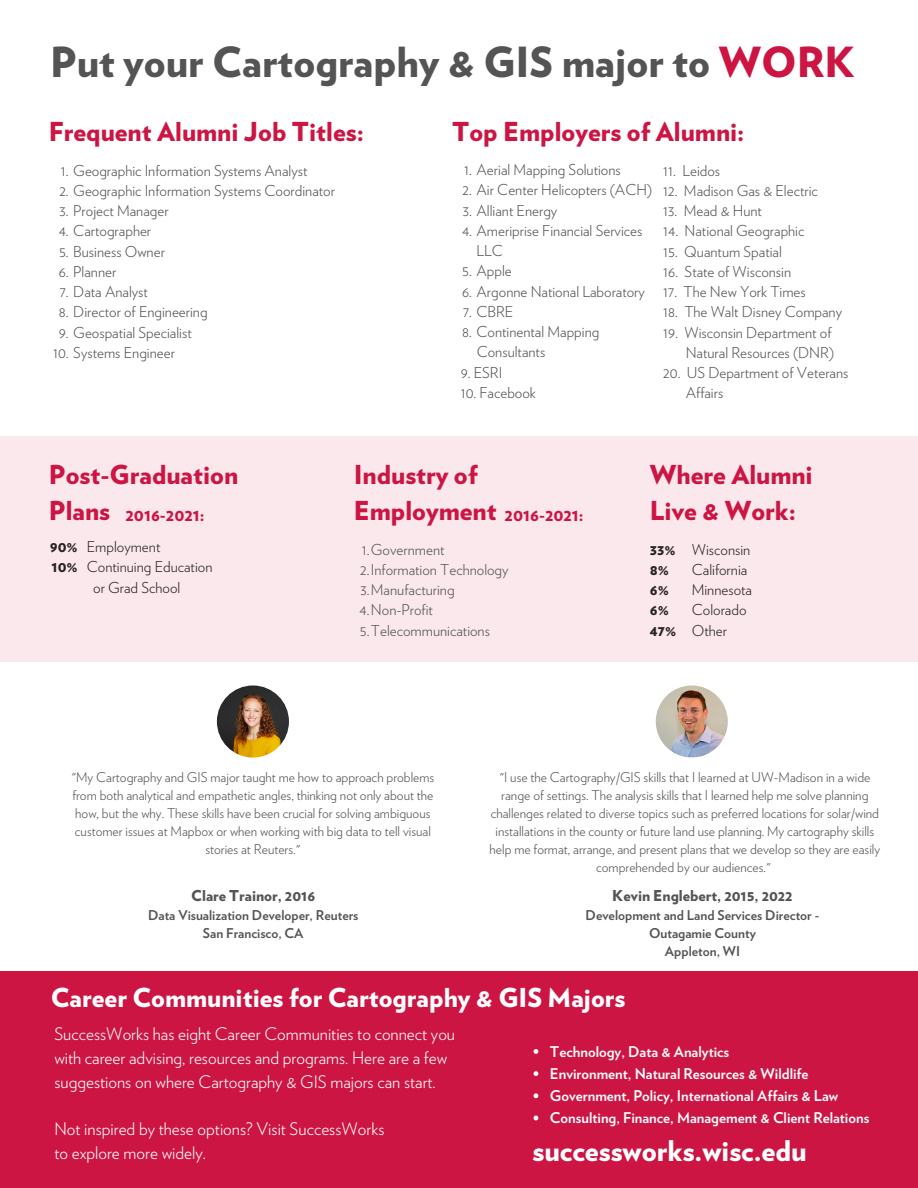
<style>
.page{position:relative;width:918px;height:1188px;background:#fff}
.page>*{position:absolute;margin:0;border:0;box-sizing:border-box;transform-origin:0 0}
.t1{font:900 41.4px "Verlag";color:#545454}
.t2{font:900 28.5px "Verlag";color:#fff}
.t3{font:900 26.1px/36px "Verlag";color:#cd1543}
.t4{font:900 26.1px "Verlag";color:#fff}
.t5{font:300 17.25px/23.7px "Verlag";color:#fff}
.t6{font:900 17.1px "Verlag";color:#cd1543}
.t7{font:300 15px/20.2px "Verlag";color:#545454}
.t8{font:300 15px "Verlag";color:#2a2323}
.t9{font:900 15px "Verlag";color:#545454}
.t10{font:900 15px "Verlag";color:#2a2323}
.t11{font:700 14.85px "Verlag";color:#fff}
.t12{font:300 13.5px/18px "Verlag";color:#545454;text-align:center}
.t13{font:700 13.5px "Verlag";color:#545454}
.s1{color:#cd1543}
</style>
<div class="page">
<div style="left:0;top:436px;width:918px;height:226px;background:#fae8ed"></div>
<div style="left:0;top:971px;width:918px;height:217px;background:#cd1543"></div>
<img style="left:217px;top:685px;width:72px;height:73px;border-radius:50%">
<img style="left:656px;top:685px;width:72px;height:73px;border-radius:50%">
<svg style="left:534px;top:1049px;width:4px;height:5px"></svg>
<svg style="left:534px;top:1071px;width:4px;height:5px"></svg>
<svg style="left:534px;top:1093px;width:4px;height:5px"></svg>
<svg style="left:534px;top:1116px;width:4px;height:4px"></svg>
<p class="t1" style="left:50px;top:38px;width:807px">Put your Cartography &amp; GIS major to <span class="s1">WORK</span></p>
<p class="t3" style="left:452px;top:114px;width:294px">Top Employers of Alumni:</p>
<p class="t7" style="left:464px;top:160px;width:158px">1. Aerial Mapping Solutions</p>
<p class="t7" style="left:463px;top:180px;width:191px">2. Air Center Helicopters (ACH)</p>
<p class="t7" style="left:463px;top:200px;width:96px">3. Alliant Energy</p>
<p class="t7" style="left:477px;top:220px;width:167px;text-indent:-15px">4. Ameriprise Financial Services<br>LLC</p>
<p class="t7" style="left:462px;top:261px;width:51px">5. Apple</p>
<p class="t7" style="left:462px;top:281px;width:184px">6. Argonne National Laboratory</p>
<p class="t7" style="left:463px;top:301px;width:52px">7. CBRE</p>
<p class="t7" style="left:462px;top:322px;width:139px">8. Continental Mapping</p>
<p class="t7" style="left:477px;top:342px;width:70px">Consultants</p>
<p class="t7" style="left:461px;top:362px;width:43px">9. ESRI</p>
<p class="t7" style="left:461px;top:382px;width:77px">10. Facebook</p>
<p class="t3" style="left:49px;top:114px;width:317px">Frequent Alumni Job Titles:</p>
<p class="t7" style="left:61px;top:160px;width:248px">1. Geographic Information Systems Analyst</p>
<p class="t7" style="left:59px;top:180px;width:277px">2. Geographic Information Systems Coordinator</p>
<p class="t7" style="left:60px;top:201px;width:111px">3. Project Manager</p>
<p class="t7" style="left:59px;top:221px;width:94px">4. Cartographer</p>
<p class="t7" style="left:59px;top:241px;width:107px">5. Business Owner</p>
<p class="t7" style="left:59px;top:261px;width:59px">6. Planner</p>
<p class="t7" style="left:60px;top:282px;width:90px">7. Data Analyst</p>
<p class="t7" style="left:59px;top:302px;width:150px">8. Director of Engineering</p>
<p class="t7" style="left:59px;top:322px;width:134px">9. Geospatial Specialist</p>
<p class="t7" style="left:53px;top:342px;width:123px">10. Systems Engineer</p>
<p class="t7" style="left:663px;top:160px;width:58px">11. Leidos</p>
<p class="t7" style="left:663px;top:180px;width:156px">12. Madison Gas &amp; Electric</p>
<p class="t7" style="left:663px;top:201px;width:100px">13. Mead &amp; Hunt</p>
<p class="t7" style="left:663px;top:221px;width:143px">14. National Geographic</p>
<p class="t7" style="left:663px;top:241px;width:120px">15. Quantum Spatial</p>
<p class="t7" style="left:663px;top:261px;width:129px">16. State of Wisconsin</p>
<p class="t7" style="left:663px;top:282px;width:144px">17. The New York Times</p>
<p class="t7" style="left:663px;top:302px;width:180px">18. The Walt Disney Company</p>
<p class="t7" style="left:663px;top:322px;width:170px">19. Wisconsin Department of</p>
<p class="t7" style="left:686px;top:342px;width:150px">Natural Resources (DNR)</p>
<p class="t7" style="left:663px;top:363px;width:187px">20. US Department of Veterans</p>
<p class="t7" style="left:686px;top:383px;width:39px">Affairs</p>
<p class="t3" style="left:49px;top:457px;width:191px">Post-Graduation<br>Plans</p>
<p class="t6" style="left:126px;top:504px;width:80px">2016-2021:</p>
<p class="t10" style="left:50px;top:538px;width:29px">90%</p>
<p class="t10" style="left:52px;top:558px;width:28px">10%</p>
<p class="t8" style="left:87px;top:538px;width:75px">Employment</p>
<p class="t8" style="left:87px;top:558px;width:127px">Continuing Education</p>
<p class="t8" style="left:93px;top:578px;width:89px">or Grad School</p>
<p class="t3" style="left:354px;top:457px;width:145px">Industry of<br>Employment</p>
<p class="t6" style="left:505px;top:504px;width:80px">2016-2021:</p>
<p class="t7" style="left:362px;top:539px;width:84px">1.Government</p>
<p class="t7" style="left:360px;top:559px;width:150px">2.Information Technology</p>
<p class="t7" style="left:360px;top:580px;width:96px">3.Manufacturing</p>
<p class="t7" style="left:360px;top:600px;width:75px">4.Non-Profit</p>
<p class="t7" style="left:360px;top:620px;width:132px">5.Telecommunications</p>
<p class="t3" style="left:650px;top:456px;width:164px">Where Alumni</p>
<p class="t3" style="left:650px;top:492px;width:147px">Live &amp; Work:</p>
<p class="t10" style="left:650px;top:540px;width:27px">33%</p>
<p class="t10" style="left:650px;top:560px;width:21px">8%</p>
<p class="t10" style="left:650px;top:581px;width:21px">6%</p>
<p class="t10" style="left:650px;top:601px;width:21px">6%</p>
<p class="t10" style="left:650px;top:621px;width:28px">47%</p>
<p class="t8" style="left:692px;top:540px;width:60px">Wisconsin</p>
<p class="t8" style="left:692px;top:560px;width:57px">California</p>
<p class="t8" style="left:692px;top:581px;width:62px">Minnesota</p>
<p class="t8" style="left:692px;top:601px;width:56px">Colorado</p>
<p class="t8" style="left:692px;top:621px;width:37px">Other</p>
<p class="t12" style="left:71px;top:768px;width:365px">"My Cartography and GIS major taught me how to approach problems from both analytical and empathetic angles, thinking not only about the how, but the why. These skills have been crucial for solving ambiguous customer issues at Mapbox or when working with big data to tell visual stories at Reuters."</p>
<p class="t9" style="left:191px;top:886px;width:125px">Clare Trainor, 2016</p>
<p class="t13" style="left:148px;top:907px;width:212px">Data Visualization Developer, Reuters</p>
<p class="t13" style="left:203px;top:925px;width:102px">San Francisco, CA</p>
<p class="t12" style="left:490px;top:768px;width:392px">"I use the Cartography/GIS skills that I learned at UW-Madison in a wide range of settings. The analysis skills that I learned help me solve planning challenges related to diverse topics such as preferred locations for solar/wind installations in the county or future land use planning. My cartography skills help me format, arrange, and present plans that we develop so they are easily comprehended by our audiences."</p>
<p class="t9" style="left:612px;top:886px;width:182px">Kevin Englebert, 2015, 2022</p>
<p class="t13" style="left:586px;top:907px;width:235px">Development and Land Services Director -</p>
<p class="t13" style="left:649px;top:925px;width:108px">Outagamie County</p>
<p class="t13" style="left:665px;top:943px;width:77px">Appleton, WI</p>
<p class="t4" style="left:51px;top:982px;width:576px">Career Communities for Cartography &amp; GIS Majors</p>
<p class="t5" style="left:54px;top:1022px;width:402px">SuccessWorks has eight Career Communities to connect you with career advising, resources and programs. Here are a few suggestions on where Cartography &amp; GIS majors can start.</p>
<p class="t5" style="left:54px;top:1117px;width:332px">Not inspired by these options? Visit SuccessWorks</p>
<p class="t5" style="left:54px;top:1141px;width:153px">to explore more widely.</p>
<p class="t11" style="left:550px;top:1042px;width:181px">Technology, Data &amp; Analytics</p>
<p class="t11" style="left:550px;top:1065px;width:260px">Environment, Natural Resources &amp; Wildlife</p>
<p class="t11" style="left:550px;top:1087px;width:290px">Government, Policy, International Affairs &amp; Law</p>
<p class="t11" style="left:550px;top:1109px;width:321px">Consulting, Finance, Management &amp; Client Relations</p>
<p class="t2" style="left:533px;top:1133px;width:276px">successworks.wisc.edu</p>
</div>
